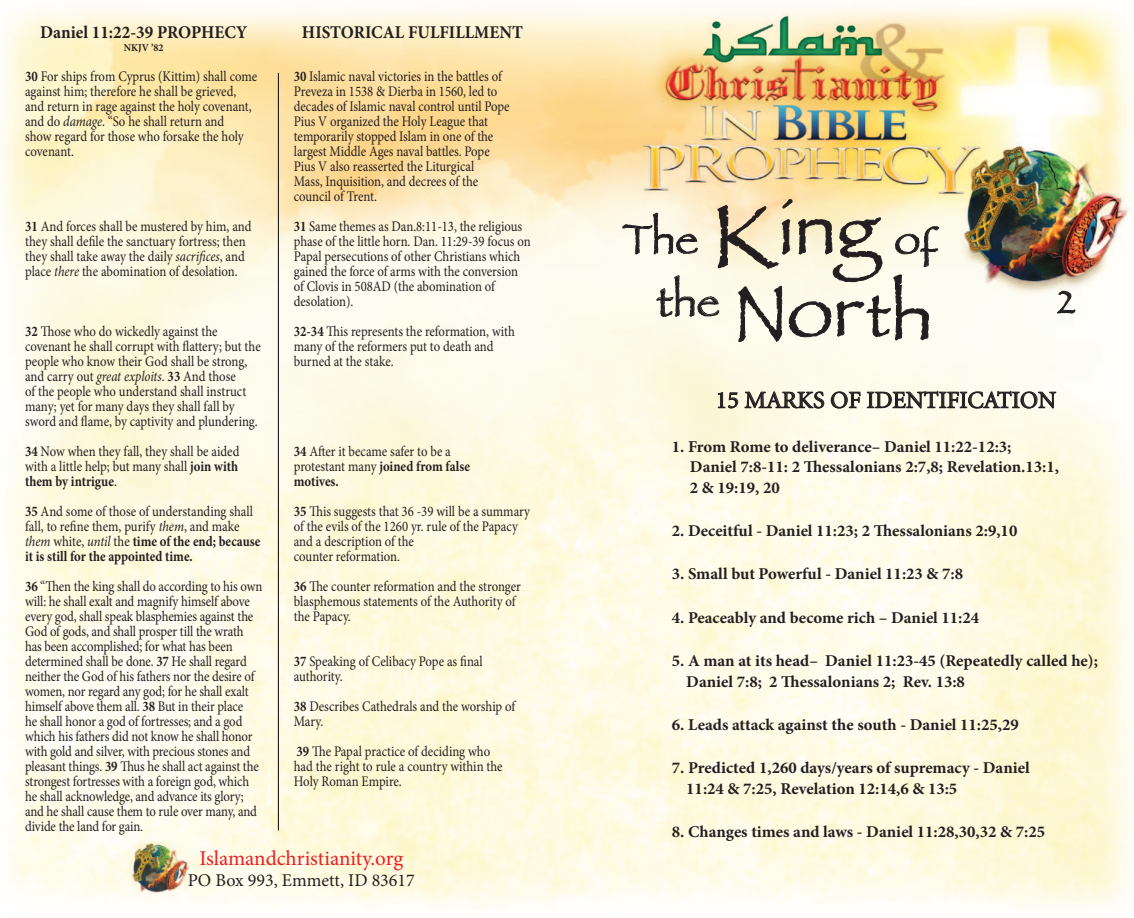
<style>
.page{position:relative;width:1134px;height:918px;background:#fff}
.page>*{position:absolute;margin:0;border:0;box-sizing:border-box;transform-origin:0 0}
.t1{font:42.3px/62.6px "Papyrus";color:#231f20;text-align:right}
.t2{font:33px "Papyrus";color:#231f20}
.t3{font:24px "Minion";color:#231f20}
.t4{font:21px "Minion Pro";letter-spacing:-.005em;color:#ee1d23}
.t5{font:700 18px "Minion Pro";color:#231f20;scale:.95 1}
.t6{font:18px "Minion Pro";color:#231f20}
.t7{font:700 16.5px/20.7px "Minion Pro";color:#231f20}
.t8{font:14.7px/15px "Minion Pro";letter-spacing:-.005em;color:#231f20;scale:.87 1}
.t9{font:700 10.5px "Minion Pro";color:#231f20;scale:.95 1}
.s1{font-weight:700}
.s2{font-style:italic}
.s3{font-size:91.65px}
.s4{font-size:75.3px}
.s5{font-size:81.75px}
.s6{font-size:62.1px}
.s7{font-size:67.65px}
</style>
<div class="page">
<img style="left:2px;top:4px;width:1130px;height:905px">
<img style="left:131px;top:843px;width:59px;height:52px">
<hr style="left:278px;top:73px;width:1px;height:758px;background:#231f20">
<svg style="left:622px;top:196px;width:454px;height:278px"></svg>
<p class="t5" style="left:40px;top:19px;width:220px">Daniel 11:22-39 PROPHECY</p>
<p class="t9" style="left:124px;top:40px;width:43px">NKJV ’82</p>
<p class="t8" style="left:25px;top:68px;width:268px"><span class="s1">30</span> For ships from Cyprus (Kittim) shall come against him; therefore he shall be grieved, and return in rage against the holy covenant, and do <span class="s2">damage</span>. “So he shall return and<br>show regard for those who forsake the holy covenant.</p>
<p class="t8" style="left:25px;top:218px;width:262px"><span class="s1">31</span> And forces shall be mustered by him, and they shall defile the sanctuary fortress; then they shall take away the daily <span class="s2">sacrifices</span>, and place <span class="s2">there</span> the abomination of desolation.</p>
<p class="t8" style="left:25px;top:323px;width:272px"><span class="s1">32</span> Those who do wickedly against the covenant he shall corrupt with flattery; but the people who know their God shall be strong, and carry out <span class="s2">great exploits</span>. <span class="s1">33</span> And those<br>of the people who understand shall instruct many; yet for many days they shall fall by sword and flame, by captivity and plundering.</p>
<p class="t8" style="left:25px;top:443px;width:248px;text-align:justify"><span class="s1">34</span> Now when they fall, they shall be aided with a little help; but many shall <span class="s1">join with them by intrigue</span>.</p>
<p class="t8" style="left:25px;top:503px;width:272px"><span class="s1">35</span> And some of those of understanding shall fall, to refine them, purify <span class="s2">them</span>, and make <span class="s2">them</span> white, <span class="s2">until</span> the <span class="s1">time of the end; because it is still for the appointed time.</span></p>
<p class="t8" style="left:25px;top:578px;width:274px"><span class="s1">36</span> “Then the king shall do according to his own will: he shall exalt and magnify himself above every god, shall speak blasphemies against the God of gods, and shall prosper till the wrath has been accomplished; for what has been determined shall be done. <span class="s1">37</span> He shall regard neither the God of his fathers nor the desire of women, nor regard any god; for he shall exalt himself above them all. <span class="s1">38</span> But in their place<br>he shall honor a god of fortresses; and a god which his fathers did not know he shall honor with gold and silver, with precious stones and pleasant things. <span class="s1">39</span> Thus he shall act against the strongest fortresses with a foreign god, which he shall acknowledge, and advance its glory; and he shall cause them to rule over many, and divide the land for gain.</p>
<p class="t5" style="left:302px;top:19px;width:234px">HISTORICAL FULFILLMENT</p>
<p class="t8" style="left:294px;top:68px;width:250px"><span class="s1">30</span> Islamic naval victories in the battles of Preveza in 1538 &amp; Dierba in 1560, led to decades of Islamic naval control until Pope Pius V organized the Holy League that temporarily stopped Islam in one of the largest Middle Ages naval battles. Pope Pius V also reasserted the Liturgical<br>Mass, Inquisition, and decrees of the council of Trent.</p>
<p class="t8" style="left:294px;top:218px;width:274px"><span class="s1">31</span> Same themes as Dan.8:11-13, the religious phase of the little horn. Dan. 11:29-39 focus on Papal persecutions of other Christians which gained the force of arms with the conversion of Clovis in 508AD (the abomination of desolation).</p>
<p class="t8" style="left:294px;top:323px;width:256px"><span class="s1">32-34</span> This represents the reformation, with many of the reformers put to death and burned at the stake.</p>
<p class="t8" style="left:294px;top:443px;width:204px"><span class="s1">34</span> After it became safer to be a protestant many <span class="s1">joined from false motives.</span></p>
<p class="t8" style="left:294px;top:503px;width:273px"><span class="s1">35</span> This suggests that 36 -39 will be a summary of the evils of the 1260 yr. rule of the Papacy and a description of the<br>counter reformation.</p>
<p class="t8" style="left:294px;top:578px;width:263px"><span class="s1">36</span> The counter reformation and the stronger blasphemous statements of the Authority of the Papacy.</p>
<p class="t8" style="left:294px;top:653px;width:219px"><span class="s1">37</span> Speaking of Celibacy Pope as final authority.</p>
<p class="t8" style="left:294px;top:698px;width:256px"><span class="s1">38</span> Describes Cathedrals and the worship of<br>Mary.</p>
<p class="t8" style="left:294px;top:743px;width:242px"><span class="s1">39</span> The Papal practice of deciding who had the right to rule a country within the<br>Holy Roman Empire.</p>
<h3 class="t4" style="left:199px;top:844px;width:205px">Islamandchristianity.org</h3>
<p class="t6" style="left:188px;top:868px;width:229px">PO Box 993, Emmett, ID 83617</p>
<h1 class="t1" style="left:622px;top:207px;width:316px">The <span class="s3">K</span><span class="s4">ing</span> of the <span class="s5">N</span><span class="s4">or</span><span class="s6">t</span><span class="s7">h</span></h1>
<h2 class="t2" style="left:1057px;top:282px;width:18px">2</h2>
<h3 class="t3" style="left:716px;top:388px;width:342px">15 MARKS OF IDENTIFICATION</h3>
<p class="t7" style="left:690px;top:436px;width:371px;text-indent:-18px">1. From Rome to deliverance– Daniel 11:22-12:3;<br>Daniel 7:8-11: 2 Thessalonians 2:7,8; Revelation.13:1,<br>2 &amp; 19:19, 20</p>
<p class="t7" style="left:672px;top:520px;width:347px">2. Deceitful - Daniel 11:23; 2 Thessalonians 2:9,10</p>
<p class="t7" style="left:672px;top:564px;width:293px">3. Small but Powerful - Daniel 11:23 &amp; 7:8</p>
<p class="t7" style="left:672px;top:607px;width:309px">4. Peaceably and become rich – Daniel 11:24</p>
<p class="t7" style="left:686px;top:650px;width:413px;text-indent:-15px">5. A man at its head– Daniel 11:23-45 (Repeatedly called he);<br>Daniel 7:8; 2 Thessalonians 2; Rev. 13:8</p>
<p class="t7" style="left:672px;top:714px;width:349px">6. Leads attack against the south - Daniel 11:25,29</p>
<p class="t7" style="left:686px;top:757px;width:345px;text-indent:-15px">7. Predicted 1,260 days/years of supremacy - Daniel<br>11:24 &amp; 7:25, Revelation 12:14,6 &amp; 13:5</p>
<p class="t7" style="left:672px;top:821px;width:375px">8. Changes times and laws - Daniel 11:28,30,32 &amp; 7:25</p>
</div>
